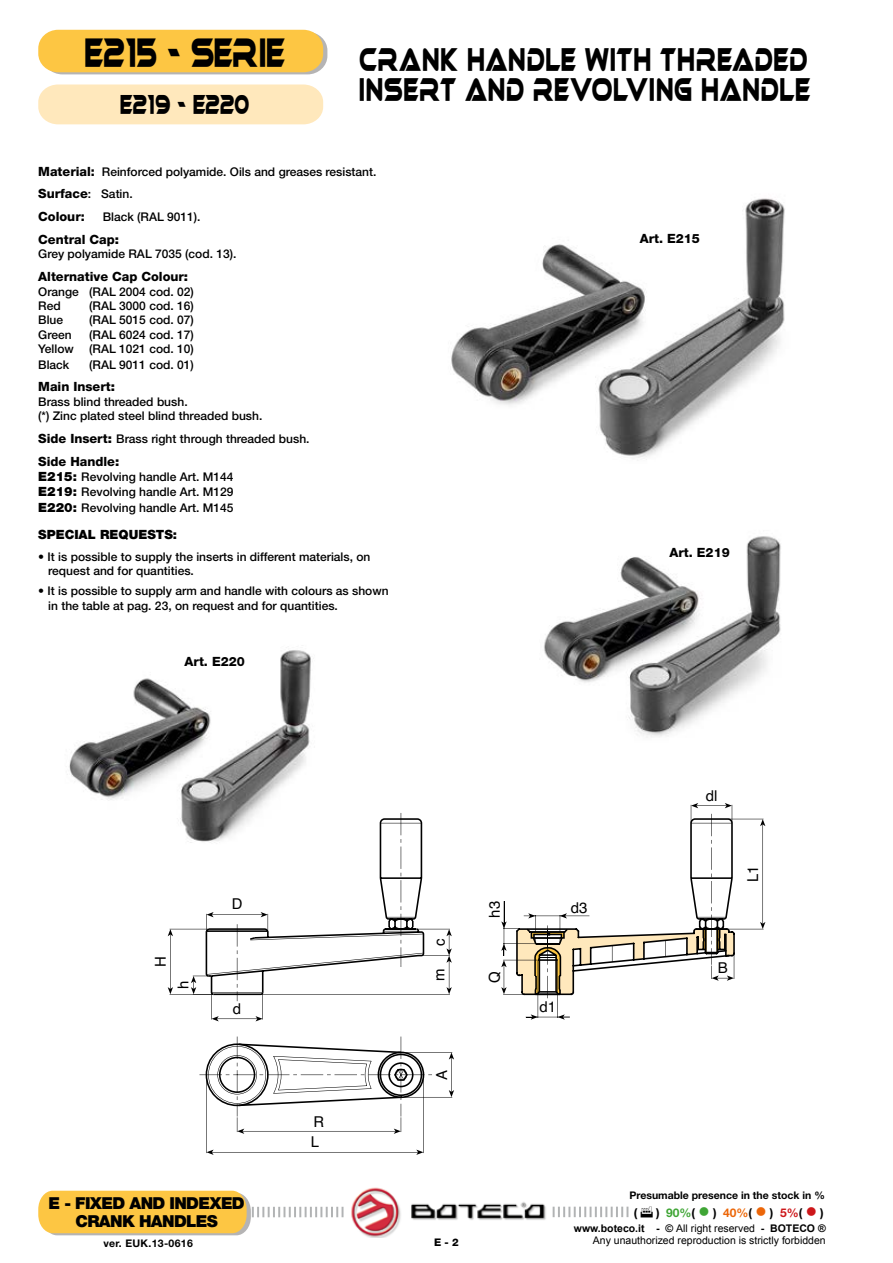
<style>
.page{position:relative;width:893px;height:1263px;background:#fff}
.page>*{position:absolute;margin:0;border:0;box-sizing:border-box;transform-origin:0 0}
.t1{font:39.3px "Ethnocentric";letter-spacing:.02em;color:#000;scale:.57 1}
.t2{font:31.5px/30px "Ethnocentric";letter-spacing:.065em;color:#000;scale:.57 1}
.t3{font:26.25px "Ethnocentric";letter-spacing:.02em;color:#000;scale:.57 1}
.t4{font:900 16.5px/18px "Helvetica Neue";letter-spacing:-.04em;color:#000;text-align:center}
.t5{font:15px "Helvetica";color:#000}
.t6{font:800 12.75px/22.8px "Helvetica Neue";color:#000}
.t7{font:900 12.75px "Helvetica Neue";color:#000}
.t8{font:500 12px/14.4px "Helvetica Neue";color:#000}
.t9{font:700 12px "Helvetica Neue";color:#000}
.t10{font:10.5px/12.6px "Arial";color:#000;text-align:right}
.t11{font:700 10.5px "Helvetica Neue";color:#000}
.t12{font:700 10.5px "Helvetica Neue";letter-spacing:.03em;color:#000}
.t13{font:800 10.5px "Helvetica Neue";color:#000}
.s1{font-weight:800;font-size:12.75px}
.s2{font-weight:500;font-size:12px}
.s3{font-weight:900}
.s4{font-weight:900;font-size:12.75px}
.s5{color:#3fa535}
.s6{color:#ec6608}
.s7{color:#cd171a}
.s8{font-weight:700}
</style>
<div class="page">
<svg style="left:43px;top:32px;width:284px;height:42px"></svg>
<img style="left:363px;top:1187px;width:27px;height:50px">
<svg style="left:38px;top:1191px;width:590px;height:44px"></svg>
<div style="left:38px;top:30px;width:285px;height:42px;background:#fdc643;border-radius:19px"></div>
<img style="left:451px;top:198px;width:334px;height:261px">
<hr style="left:170px;top:934px;width:1px;height:55px;background:#000">
<hr style="left:170px;top:929px;width:38px;height:1px;background:#000">
<hr style="left:170px;top:994px;width:43px;height:1px;background:#000">
<svg style="left:168px;top:987px;width:5px;height:7px"></svg>
<svg style="left:168px;top:929px;width:5px;height:7px"></svg>
<hr style="left:212px;top:1152px;width:206px;height:1px;background:#000">
<hr style="left:423px;top:1076px;width:1px;height:77px;background:#000">
<hr style="left:206px;top:1076px;width:1px;height:77px;background:#000">
<svg style="left:206px;top:1149px;width:8px;height:6px"></svg>
<svg style="left:416px;top:1149px;width:7px;height:6px"></svg>
<hr style="left:451px;top:1058px;width:1px;height:34px;background:#000">
<hr style="left:402px;top:1052px;width:50px;height:1px;background:#000">
<hr style="left:402px;top:1097px;width:50px;height:1px;background:#000">
<svg style="left:449px;top:1090px;width:5px;height:7px"></svg>
<svg style="left:449px;top:1052px;width:5px;height:7px"></svg>
<hr style="left:762px;top:824px;width:1px;height:100px;background:#000">
<hr style="left:729px;top:819px;width:35px;height:1px;background:#000">
<hr style="left:725px;top:929px;width:39px;height:1px;background:#000">
<svg style="left:760px;top:922px;width:5px;height:7px"></svg>
<svg style="left:760px;top:819px;width:5px;height:7px"></svg>
<svg style="left:191px;top:813px;width:261px;height:208px"></svg>
<svg style="left:199px;top:1036px;width:238px;height:98px"></svg>
<hr style="left:386px;top:917px;width:30px;height:1px;background:#000">
<hr style="left:380px;top:823px;width:41px;height:1px;background:#000">
<svg style="left:501px;top:803px;width:234px;height:217px"></svg>
<div style="left:38px;top:84px;width:285px;height:40px;background:#ffe8bc"></div>
<img style="left:544px;top:536px;width:237px;height:201px">
<img style="left:67px;top:650px;width:281px;height:200px">
<h1 class="t1" style="left:85px;top:32px;width:352px">E215 - SERIE</h1>
<h3 class="t3" style="left:121px;top:91px;width:228px">E219 - E220</h3>
<h2 class="t2" style="left:359px;top:47px;width:794px">cRANK HANDLE WITH THREADED<br>INSERT AND REVOLVING HANDLE</h2>
<p class="t8" style="left:38px;top:164px;width:340px"><span class="s1">Material:</span> Reinforced polyamide. Oils and greases resistant.</p>
<p class="t6" style="left:38px;top:182px;width:96px">Surface<span class="s2">: Satin.<br></span>Colour:</p>
<p class="t8" style="left:103px;top:210px;width:99px">Black (RAL 9011).</p>
<p class="t6" style="left:38px;top:228px;width:82px">Central Cap<span class="s3">:</span></p>
<p class="t8" style="left:38px;top:247px;width:200px">Grey polyamide RAL 7035 (cod. 13).</p>
<p class="t6" style="left:38px;top:265px;width:151px">Alternative Cap Colour<span class="s3">:</span></p>
<p class="t8" style="left:38px;top:284px;width:157px">Orange (RAL 2004 cod. 02)<br>Red</p>
<p class="t8" style="left:89px;top:298px;width:106px">(RAL 3000 cod. 16)</p>
<p class="t8" style="left:38px;top:313px;width:26px">Blue</p>
<p class="t8" style="left:89px;top:313px;width:106px">(RAL 5015 cod. 07)</p>
<p class="t8" style="left:38px;top:327px;width:35px">Green</p>
<p class="t8" style="left:89px;top:327px;width:106px">(RAL 6024 cod. 17)</p>
<p class="t8" style="left:38px;top:342px;width:37px">Yellow</p>
<p class="t8" style="left:89px;top:342px;width:106px">(RAL 1021 cod. 10)</p>
<p class="t8" style="left:38px;top:357px;width:33px">Black</p>
<p class="t8" style="left:89px;top:357px;width:106px">(RAL 9011 cod. 01)</p>
<p class="t6" style="left:38px;top:375px;width:78px">Main Insert<span class="s3">:</span></p>
<p class="t8" style="left:38px;top:394px;width:226px">Brass blind threaded bush.<br>(*) Zinc plated steel blind threaded bush.</p>
<p class="t8" style="left:38px;top:431px;width:273px"><span class="s1">Side Insert</span><span class="s4">:</span> Brass right through threaded bush.</p>
<p class="t6" style="left:38px;top:450px;width:83px">Side Handle<span class="s3">:</span></p>
<p class="t8" style="left:38px;top:469px;width:197px;line-height:15.3px;text-align:justify"><span class="s4">E215:</span> Revolving handle Art. M144<br><span class="s4">E219:</span> Revolving handle Art. M129<br><span class="s4">E220:</span> Revolving handle Art. M145</p>
<p class="t7" style="left:38px;top:526px;width:140px">SPECIAL REQUESTS:</p>
<p class="t8" style="left:48px;top:549px;width:324px;text-indent:-10px">• It is possible to supply the inserts in different materials, on request and for quantities.</p>
<p class="t8" style="left:48px;top:584px;width:342px;text-indent:-10px">• It is possible to supply arm and handle with colours as shown in the table at pag. 23, on request and for quantities.</p>
<p class="t6" style="left:185px;top:650px;width:62px">Art. E220</p>
<p class="t6" style="left:640px;top:227px;width:62px">Art. E215</p>
<p class="t6" style="left:669px;top:541px;width:62px">Art. E219</p>
<p class="t5" style="left:149px;top:967px;width:12px;rotate:-90deg">H</p>
<p class="t5" style="left:172px;top:989px;width:10px;rotate:-90deg">h</p>
<p class="t5" style="left:232px;top:892px;width:12px">D</p>
<p class="t5" style="left:233px;top:997px;width:10px">d</p>
<h3 class="t4" style="left:49px;top:1194px;width:198px">E - FIXED AND INDEXED<br>CRANK HANDLES</h3>
<p class="t12" style="left:103px;top:1236px;width:91px">ver. EUK.13-0616</p>
<p class="t5" style="left:314px;top:1110px;width:12px">R</p>
<p class="t5" style="left:311px;top:1130px;width:10px">L</p>
<p class="t5" style="left:428px;top:946px;width:9px;rotate:-90deg">c</p>
<p class="t5" style="left:428px;top:981px;width:14px;rotate:-90deg">m</p>
<p class="t5" style="left:430px;top:1080px;width:11px;rotate:-90deg">A</p>
<p class="t5" style="left:483px;top:918px;width:18px;rotate:-90deg">h3</p>
<p class="t5" style="left:483px;top:983px;width:13px;rotate:-90deg">Q</p>
<p class="t5" style="left:571px;top:896px;width:18px">d3</p>
<p class="t5" style="left:539px;top:995px;width:18px">d1</p>
<p class="t5" style="left:706px;top:784px;width:13px">dl</p>
<p class="t5" style="left:741px;top:882px;width:18px;rotate:-90deg">L1</p>
<p class="t5" style="left:718px;top:956px;width:12px">B</p>
<p class="t13" style="left:434px;top:1236px;width:26px">E - 2</p>
<p class="t11" style="left:629px;top:1188px;width:197px">Presumable presence in the stock in %</p>
<p class="t9" style="left:634px;top:1205px;width:5px">(</p>
<p class="t9" style="left:656px;top:1205px;width:169px">) <span class="s5">90%</span>( <span class="s5">●</span> ) <span class="s6">40%</span>( <span class="s6">●</span> ) <span class="s7">5%</span>( <span class="s7">●</span> )</p>
<p class="t10" style="left:574px;top:1222px;width:253px"><span class="s8">www.boteco.it - ©</span> All right reserved <span class="s8">- BOTECO ®<br></span>Any unauthorized reproduction is strictly forbidden</p>
</div>
